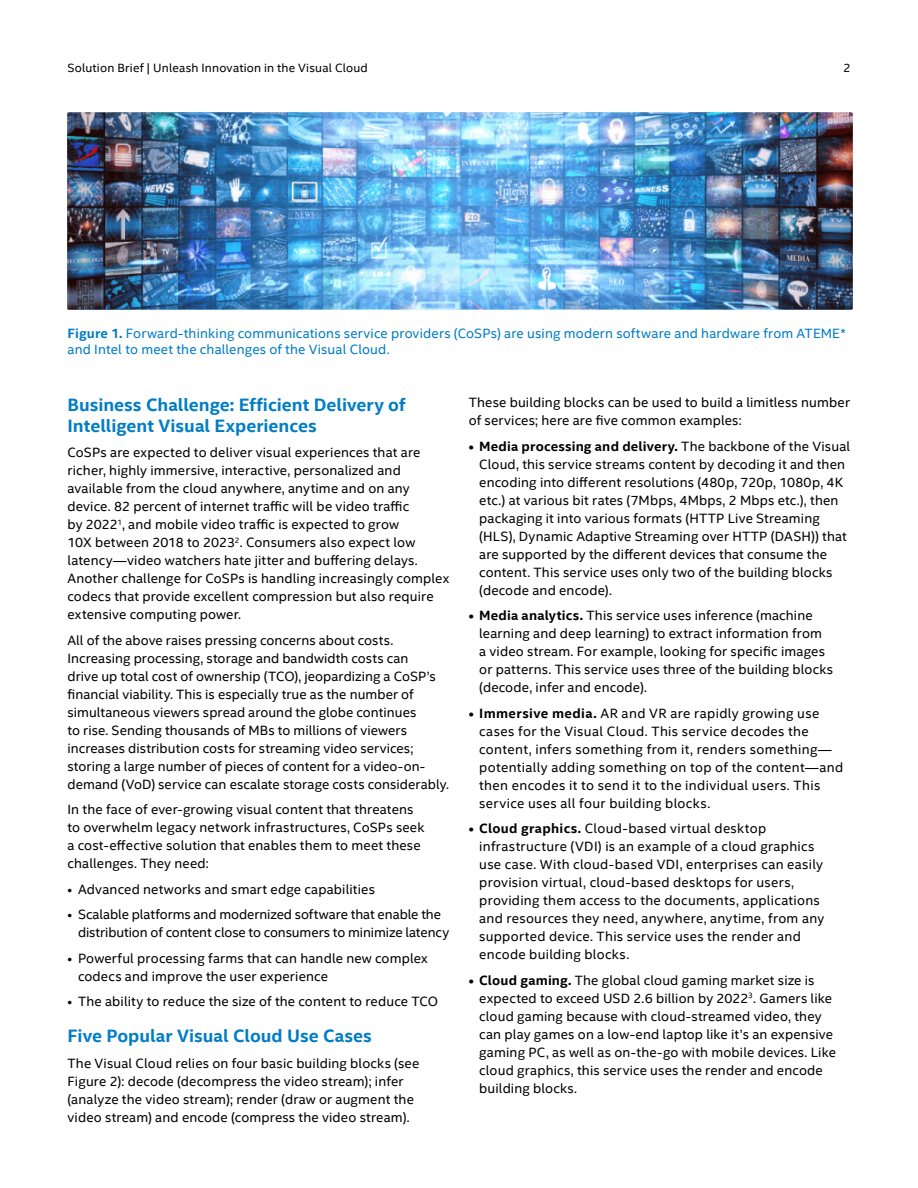
<style>
.page{position:relative;width:918px;height:1188px;background:#fff}
.page>*{position:absolute;margin:0;border:0;box-sizing:border-box;transform-origin:0 0}
.t1{font:700 18px/21px "Intel Clear";color:#007dc5}
.t2{font:13.5px/18px "Intel Clear";letter-spacing:.01em;color:#000}
.t3{font:13.5px/16.5px "Intel Clear";letter-spacing:.01em;color:#007dc5}
.t4{font:12px "Intel Clear";letter-spacing:.015em;color:#000}
.s1{font-weight:700}
</style>
<div class="page">
<img style="left:68px;top:113px;width:784px;height:196px">
<p class="t4" style="left:68px;top:60px;width:302px">Solution Brief | Unleash Innovation in the Visual Cloud</p>
<p class="t4" style="left:843px;top:60px;width:9px">2</p>
<p class="t3" style="left:68px;top:324px;width:780px"><span class="s1">Figure 1.</span> Forward-thinking communications service providers (CoSPs) are using modern software and hardware from ATEME* and Intel to meet the challenges of the Visual Cloud.</p>
<h1 class="t1" style="left:68px;top:393px;width:340px">Business Challenge: Efficient Delivery of<br>Intelligent Visual Experiences</h1>
<p class="t2" style="left:67px;top:443px;width:383px">CoSPs are expected to deliver visual experiences that are richer, highly immersive, interactive, personalized and available from the cloud anywhere, anytime and on any device. 82 percent of internet traffic will be video traffic<br>by 2022<sup>1</sup>, and mobile video traffic is expected to grow<br>10X between 2018 to 2023<sup>2</sup>. Consumers also expect low latency—video watchers hate jitter and buffering delays.<br>Another challenge for CoSPs is handling increasingly complex codecs that provide excellent compression but also require extensive computing power.</p>
<p class="t2" style="left:67px;top:630px;width:383px">All of the above raises pressing concerns about costs.<br>Increasing processing, storage and bandwidth costs can<br>drive up total cost of ownership (TCO), jeopardizing a CoSP’s financial viability. This is especially true as the number of simultaneous viewers spread around the globe continues<br>to rise. Sending thousands of MBs to millions of viewers increases distribution costs for streaming video services; storing a large number of pieces of content for a video-on&shy;demand (VoD) service can escalate storage costs considerably.</p>
<p class="t2" style="left:67px;top:800px;width:359px">In the face of ever-growing visual content that threatens to overwhelm legacy network infrastructures, CoSPs seek a cost-effective solution that enables them to meet these challenges. They need:</p>
<p class="t2" style="left:67px;top:879px;width:309px">• Advanced networks and smart edge capabilities</p>
<p class="t2" style="left:78px;top:905px;width:373px;text-indent:-11px">• Scalable platforms and modernized software that enable the distribution of content close to consumers to minimize latency</p>
<p class="t2" style="left:78px;top:948px;width:351px;text-indent:-11px">• Powerful processing farms that can handle new complex codecs and improve the user experience</p>
<p class="t2" style="left:67px;top:992px;width:372px">• The ability to reduce the size of the content to reduce TCO</p>
<h1 class="t1" style="left:68px;top:1025px;width:306px">Five Popular Visual Cloud Use Cases</h1>
<p class="t2" style="left:68px;top:1054px;width:353px">The Visual Cloud relies on four basic building blocks (see Figure 2): decode (decompress the video stream); infer (analyze the video stream); render (draw or augment the video stream) and encode (compress the video stream).</p>
<p class="t2" style="left:469px;top:393px;width:383px">These building blocks can be used to build a limitless number of services; here are five common examples:</p>
<p class="t2" style="left:479px;top:437px;width:372px;text-indent:-11px"><span class="s1">• Media processing and delivery.</span> The backbone of the Visual Cloud, this service streams content by decoding it and then encoding into different resolutions (480p, 720p, 1080p, 4K etc.) at various bit rates (7Mbps, 4Mbps, 2 Mbps etc.), then packaging it into various formats (HTTP Live Streaming (HLS), Dynamic Adaptive Streaming over HTTP (DASH)) that are supported by the different devices that consume the content. This service uses only two of the building blocks (decode and encode).</p>
<p class="t2" style="left:479px;top:606px;width:355px;text-indent:-11px"><span class="s1">• Media analytics.</span> This service uses inference (machine learning and deep learning) to extract information from<br>a video stream. For example, looking for specific images or patterns. This service uses three of the building blocks (decode, infer and encode).</p>
<p class="t2" style="left:479px;top:703px;width:366px;text-indent:-11px"><span class="s1">• Immersive media.</span> AR and VR are rapidly growing use cases for the Visual Cloud. This service decodes the content, infers something from it, renders something— potentially adding something on top of the content—and then encodes it to send it to the individual users. This service uses all four building blocks.</p>
<p class="t2" style="left:479px;top:819px;width:347px;text-indent:-11px"><span class="s1">• Cloud graphics.</span> Cloud-based virtual desktop infrastructure (VDI) is an example of a cloud graphics use case. With cloud-based VDI, enterprises can easily provision virtual, cloud-based desktops for users, providing them access to the documents, applications and resources they need, anywhere, anytime, from any supported device. This service uses the render and encode building blocks.</p>
<p class="t2" style="left:479px;top:970px;width:358px;text-indent:-11px"><span class="s1">• Cloud gaming.</span> The global cloud gaming market size is expected to exceed USD 2.6 billion by 2022<sup>3</sup>. Gamers like cloud gaming because with cloud-streamed video, they can play games on a low-end laptop like it’s an expensive gaming PC, as well as on-the-go with mobile devices. Like cloud graphics, this service uses the render and encode building blocks.</p>
</div>
